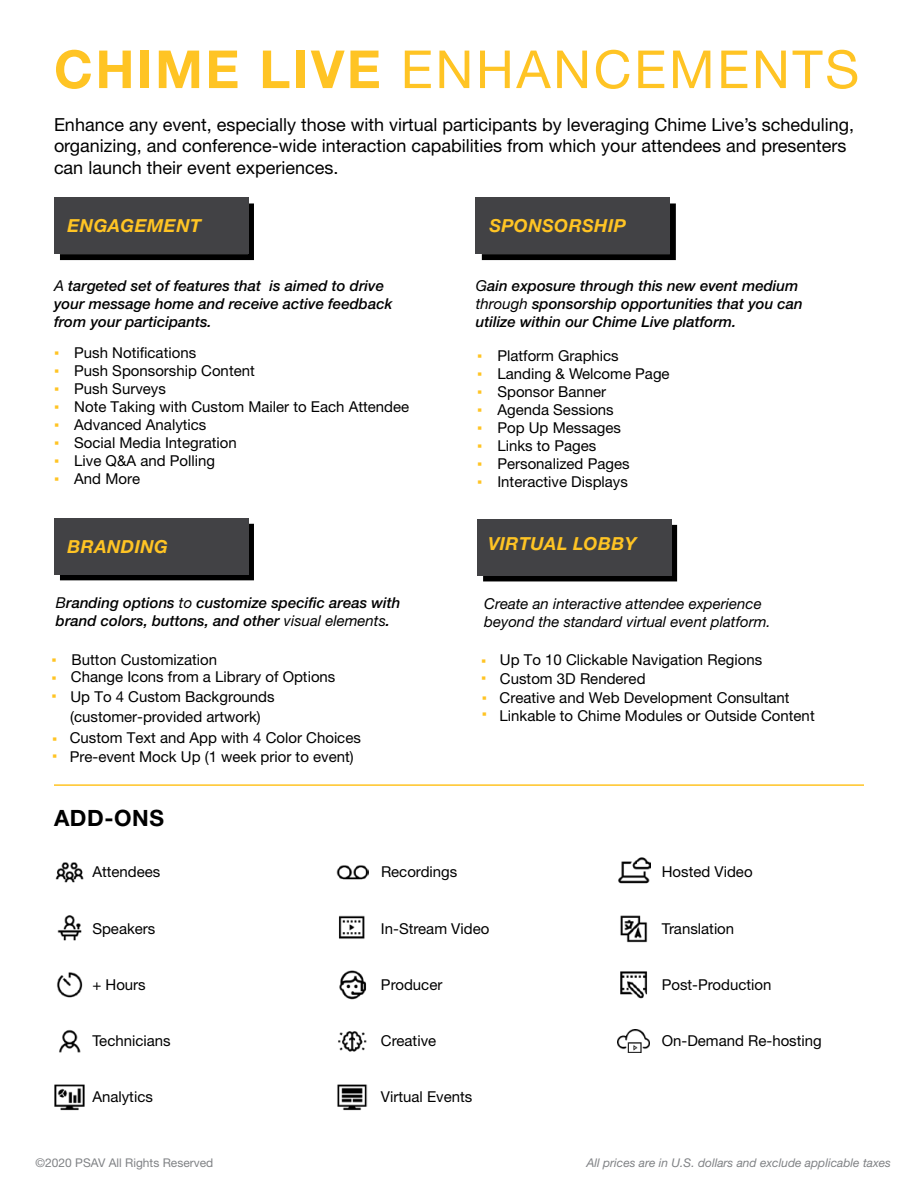
<style>
.page{position:relative;width:918px;height:1188px;background:#fff}
.page>*{position:absolute;margin:0;border:0;box-sizing:border-box;transform-origin:0 0}
.Header_Text_-_Yellow{font:52.5px "Helvetica Neue LT Std";letter-spacing:.05em;color:#ffc424}
.Black_Small_Subheade{font:700 22.5px "Helvetica Neue LT Std";letter-spacing:.025em;color:#000}
.t1{font:18px/21.6px "Helvetica Neue LT Std";color:#000}
.Banner_Header_-_Yell{font:italic 700 18px "Helvetica Neue LT Std";letter-spacing:.025em;color:#ffc424}
.Paragraph_with_no_sp{font:15px "Helvetica Neue LT Std";color:#000}
.Bold_-_Italics{font:italic 500 15px/18px "Helvetica Neue LT Std";color:#000}
.t2{font:italic 15px/18px "Helvetica Neue LT Std";color:#000}
.t3{font:15px "Times New Roman";color:#ffc424}
.t4{font:italic 12px "Helvetica Neue LT Std";color:#808285}
.t5{font:12px "Helvetica Neue LT Std";color:#808285}
.s1{font-weight:700}
.s2{font-weight:400}
.s3{font-family:"Times New Roman";color:#ffc424}
</style>
<div class="page">
<svg style="left:482px;top:203px;width:194px;height:57px"></svg>
<div style="left:476px;top:198px;width:194px;height:56px;background:#424245"></div>
<svg style="left:60px;top:203px;width:194px;height:57px"></svg>
<div style="left:54px;top:198px;width:194px;height:56px;background:#424245"></div>
<svg style="left:60px;top:524px;width:194px;height:56px"></svg>
<div style="left:54px;top:518px;width:194px;height:56px;background:#424245"></div>
<hr style="left:54px;top:784px;width:810px;height:2px;background:#ffc424">
<img style="left:54px;top:1084px;width:31px;height:27px">
<img style="left:337px;top:1084px;width:31px;height:27px">
<img style="left:55px;top:862px;width:29px;height:21px">
<img style="left:336px;top:865px;width:32px;height:15px">
<img style="left:618px;top:857px;width:32px;height:27px">
<img style="left:57px;top:915px;width:25px;height:26px">
<img style="left:339px;top:915px;width:26px;height:24px">
<img style="left:620px;top:915px;width:28px;height:28px">
<img style="left:57px;top:972px;width:26px;height:26px">
<img style="left:339px;top:970px;width:28px;height:30px">
<img style="left:620px;top:971px;width:28px;height:28px">
<img style="left:59px;top:1030px;width:22px;height:23px">
<img style="left:338px;top:1031px;width:29px;height:21px">
<img style="left:617px;top:1029px;width:33px;height:23px">
<svg style="left:483px;top:525px;width:194px;height:56px"></svg>
<div style="left:477px;top:519px;width:194px;height:56px;background:#424245"></div>
<p class="Header_Text_-_Yellow" style="left:54px;top:37px;width:807px"><span class="s1">CHIME LIVE</span> ENHANCEMENTS</p>
<p class="t1" style="left:54px;top:113px;width:802px">Enhance any event, especially those with virtual participants by leveraging Chime Live’s scheduling, organizing, and conference-wide interaction capabilities from which your attendees and presenters can launch their event experiences.</p>
<p class="Banner_Header_-_Yell" style="left:68px;top:215px;width:135px">ENGAGEMENT</p>
<p class="Banner_Header_-_Yell" style="left:489px;top:215px;width:138px">SPONSORSHIP</p>
<p class="Bold_-_Italics" style="left:54px;top:276px;width:340px"><span class="s2">A</span> targeted set of features that is aimed to drive your message home and receive active feedback from your participants.</p>
<p class="Paragraph_with_no_sp" style="left:54px;top:344px;width:144px"><span class="s3">▪</span> Push Notifications</p>
<p class="Paragraph_with_no_sp" style="left:54px;top:362px;width:202px"><span class="s3">▪</span> Push Sponsorship Content</p>
<p class="Paragraph_with_no_sp" style="left:54px;top:380px;width:113px"><span class="s3">▪</span> Push Surveys</p>
<p class="Paragraph_with_no_sp" style="left:54px;top:398px;width:357px"><span class="s3">▪</span> Note Taking with Custom Mailer to Each Attendee</p>
<p class="Paragraph_with_no_sp" style="left:54px;top:416px;width:154px"><span class="s3">▪</span> Advanced Analytics</p>
<p class="Paragraph_with_no_sp" style="left:54px;top:434px;width:184px"><span class="s3">▪</span> Social Media Integration</p>
<p class="Paragraph_with_no_sp" style="left:54px;top:452px;width:163px"><span class="s3">▪</span> Live Q&amp;A and Polling</p>
<p class="Paragraph_with_no_sp" style="left:54px;top:470px;width:88px"><span class="s3">▪</span> And More</p>
<p class="Banner_Header_-_Yell" style="left:68px;top:535px;width:102px">BRANDING</p>
<p class="Bold_-_Italics" style="left:476px;top:276px;width:329px"><span class="s2">G</span>ain exposure through this new event medium <span class="s2">through</span> sponsorship opportunities that you can utilize within our Chime Live platform.</p>
<p class="Paragraph_with_no_sp" style="left:477px;top:346px;width:143px"><span class="s3">▪</span> Platform Graphics</p>
<p class="Paragraph_with_no_sp" style="left:477px;top:364px;width:194px"><span class="s3">▪</span> Landing &amp; Welcome Page</p>
<p class="Paragraph_with_no_sp" style="left:477px;top:382px;width:131px"><span class="s3">▪</span> Sponsor Banner</p>
<p class="Paragraph_with_no_sp" style="left:477px;top:400px;width:138px"><span class="s3">▪</span> Agenda Sessions</p>
<p class="Paragraph_with_no_sp" style="left:477px;top:418px;width:145px"><span class="s3">▪</span> Pop Up Messages</p>
<p class="Paragraph_with_no_sp" style="left:477px;top:436px;width:121px"><span class="s3">▪</span> Links to Pages</p>
<p class="Paragraph_with_no_sp" style="left:477px;top:454px;width:154px"><span class="s3">▪</span> Personalized Pages</p>
<p class="Paragraph_with_no_sp" style="left:477px;top:472px;width:152px"><span class="s3">▪</span> Interactive Displays</p>
<p class="Banner_Header_-_Yell" style="left:488px;top:533px;width:150px">VIRTUAL LOBBY</p>
<p class="Bold_-_Italics" style="left:56px;top:594px;width:346px"><span class="s2">B</span>randing options <span class="s2">to</span> customize specific areas with brand colors, buttons, and other <span class="s2">visual elements</span>.</p>
<p class="t2" style="left:484px;top:595px;width:288px">Create an interactive attendee experience beyond the standard virtual event platform.</p>
<p class="Paragraph_with_no_sp" style="left:481px;top:650px;width:283px"><span class="s3">▪</span> Up To 10 Clickable Navigation Regions</p>
<p class="Paragraph_with_no_sp" style="left:481px;top:670px;width:166px"><span class="s3">▪</span> Custom 3D Rendered</p>
<p class="Paragraph_with_no_sp" style="left:500px;top:706px;width:317px">Linkable to Chime Modules or Outside Content</p>
<p class="Paragraph_with_no_sp" style="left:51px;top:651px;width:167px"><span class="s3">▪</span> Button Customization</p>
<p class="Paragraph_with_no_sp" style="left:51px;top:668px;width:286px"><span class="s3">▪</span> Change Icons from a Library of Options</p>
<p class="Paragraph_with_no_sp" style="left:70px;top:688px;width:206px">Up To 4 Custom Backgrounds</p>
<p class="Paragraph_with_no_sp" style="left:482px;top:688px;width:309px"><span class="s3">▪</span> Creative and Web Development Consultant</p>
<p class="t3" style="left:51px;top:685px;width:7px">▪</p>
<p class="Paragraph_with_no_sp" style="left:70px;top:708px;width:192px">(customer-provided artwork)</p>
<p class="t3" style="left:482px;top:704px;width:7px">▪</p>
<p class="t3" style="left:52px;top:728px;width:7px">▪</p>
<p class="Paragraph_with_no_sp" style="left:70px;top:729px;width:293px">Custom Text and App with 4 Color Choices</p>
<p class="Paragraph_with_no_sp" style="left:52px;top:747px;width:303px"><span class="s3">▪</span> Pre-event Mock Up (1 week prior to event)</p>
<p class="Black_Small_Subheade" style="left:54px;top:804px;width:112px">ADD-ONS</p>
<p class="Paragraph_with_no_sp" style="left:92px;top:863px;width:70px">Attendees</p>
<p class="Paragraph_with_no_sp" style="left:381px;top:863px;width:78px">Recordings</p>
<p class="Paragraph_with_no_sp" style="left:662px;top:863px;width:92px">Hosted Video</p>
<p class="Paragraph_with_no_sp" style="left:92px;top:919px;width:65px">Speakers</p>
<p class="Paragraph_with_no_sp" style="left:381px;top:919px;width:110px">In-Stream Video</p>
<p class="Paragraph_with_no_sp" style="left:662px;top:919px;width:74px">Translation</p>
<p class="Paragraph_with_no_sp" style="left:92px;top:976px;width:55px">+ Hours</p>
<p class="Paragraph_with_no_sp" style="left:381px;top:976px;width:63px">Producer</p>
<p class="Paragraph_with_no_sp" style="left:662px;top:976px;width:111px">Post-Production</p>
<p class="Paragraph_with_no_sp" style="left:92px;top:1032px;width:80px">Technicians</p>
<p class="Paragraph_with_no_sp" style="left:381px;top:1032px;width:57px">Creative</p>
<p class="Paragraph_with_no_sp" style="left:662px;top:1032px;width:162px">On-Demand Re-hosting</p>
<p class="Paragraph_with_no_sp" style="left:92px;top:1088px;width:62px">Analytics</p>
<p class="Paragraph_with_no_sp" style="left:381px;top:1088px;width:93px">Virtual Events</p>
<p class="t5" style="left:36px;top:1155px;width:179px">©2020 PSAV All Rights Reserved</p>
<p class="t4" style="left:586px;top:1155px;width:306px">All prices are in U.S. dollars and exclude applicable taxes</p>
</div>
